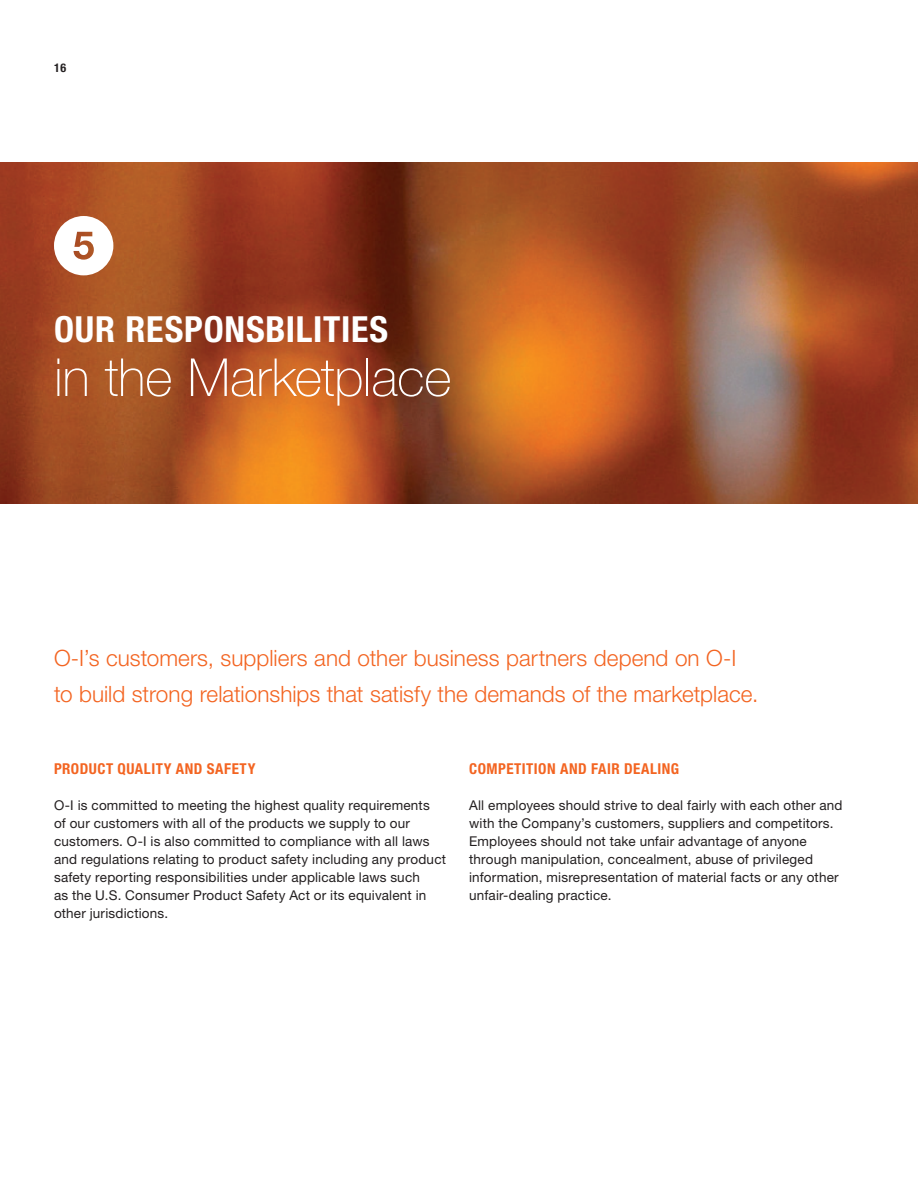
<style>
.page{position:relative;width:918px;height:1188px;background:#fff}
.page>*{position:absolute;margin:0;border:0;box-sizing:border-box;transform-origin:0 0}
.Chapter_Header_Main{font:100 52.5px "Helvetica Neue LT Std";letter-spacing:-.005em;color:#fff}
.Chapter_Header_Conde{font:700 condensed 36px "Helvetica Neue LT Std";letter-spacing:.02em;color:#fff}
.Intro_Orange{font:300 22.5px/36px "Helvetica Neue LT Std";color:#f36421}
.Header_Orange{font:700 condensed 15px "Helvetica Neue LT Std";letter-spacing:.035em;color:#f36421}
.Body_Copy{font:13.5px/18px "Helvetica Neue LT Std";letter-spacing:.015em;color:#231f20}
.t1{font:700 condensed 12px "Helvetica Neue LT Std";color:#231f20}
</style>
<div class="page">
<img style="left:0;top:162px;width:918px;height:342px">
<svg style="left:54px;top:216px;width:59px;height:59px"></svg>
<p class="t1" style="left:54px;top:60px;width:14px">16</p>
<p class="Chapter_Header_Conde" style="left:54px;top:307px;width:336px">OUR RESPONSBILITIES</p>
<p class="Chapter_Header_Main" style="left:54px;top:347px;width:399px">in the Marketplace</p>
<p class="Intro_Orange" style="left:54px;top:640px;width:706px">O-I’s customers, suppliers and other business partners depend on O-I to build strong relationships that satisfy the demands of the marketplace.</p>
<p class="Header_Orange" style="left:54px;top:760px;width:203px">PRODUCT QUALITY AND SAFETY</p>
<p class="Body_Copy" style="left:54px;top:796px;width:394px">O-I is committed to meeting the highest quality requirements<br>of our customers with all of the products we supply to our customers. O-I is also committed to compliance with all laws and regulations relating to product safety including any product safety reporting responsibilities under applicable laws such<br>as the U.S. Consumer Product Safety Act or its equivalent in other jurisdictions.</p>
<p class="Header_Orange" style="left:469px;top:760px;width:212px">COMPETITION AND FAIR DEALING</p>
<p class="Body_Copy" style="left:469px;top:796px;width:375px">All employees should strive to deal fairly with each other and with the Company’s customers, suppliers and competitors.<br>Employees should not take unfair advantage of anyone through manipulation, concealment, abuse of privileged information, misrepresentation of material facts or any other unfair-dealing practice.</p>
</div>
